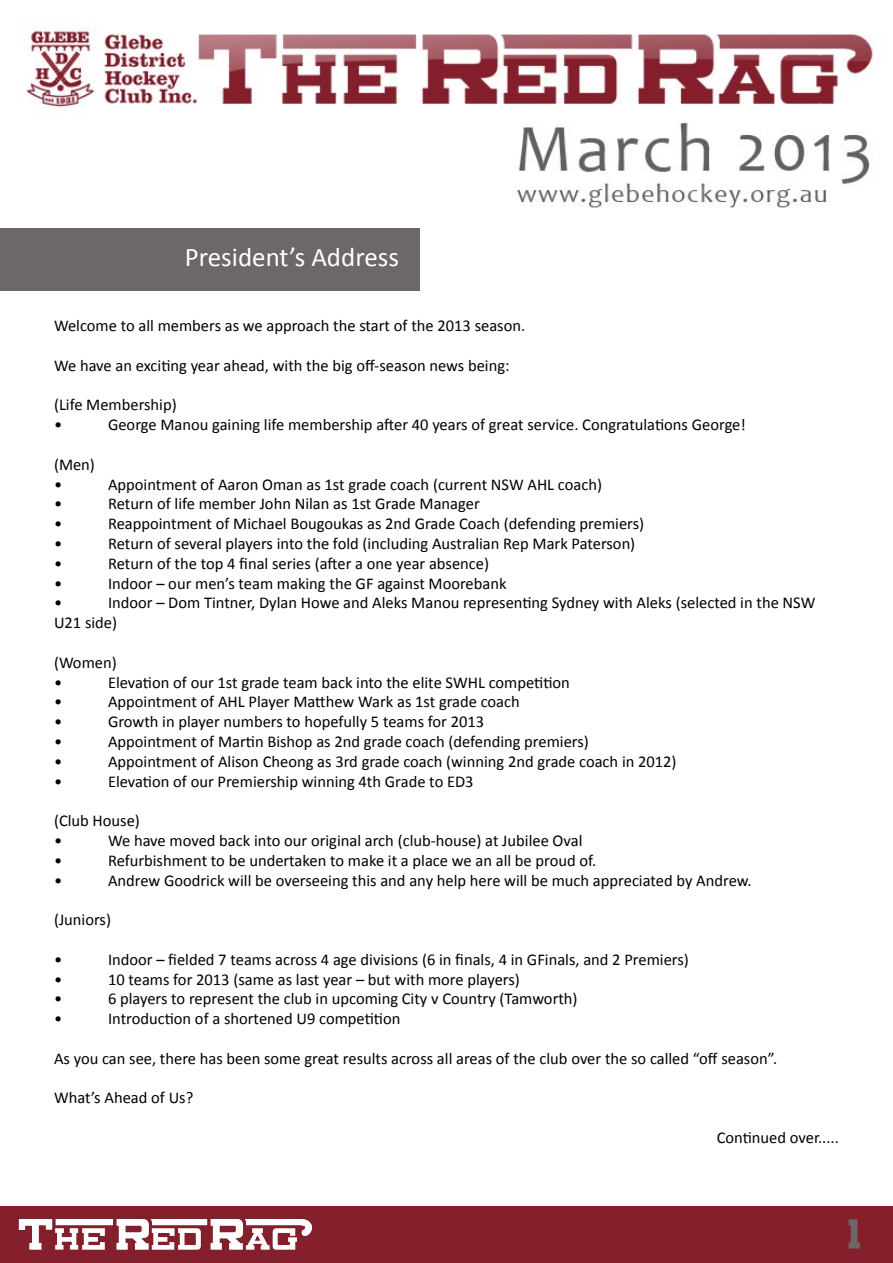
<style>
.page{position:relative;width:893px;height:1263px;background:#fff}
.page>*{position:absolute;margin:0;border:0;box-sizing:border-box;transform-origin:0 0}
.t1{font:36px "Canarsie Slab JL";color:#6d6767}
.t2{font:27px "Calibri";color:#fff}
.t3{font:16.5px/19.8px "Calibri";color:#000}
</style>
<div class="page">
<div style="left:0;top:1206px;width:893px;height:57px;background:#851f2c"></div>
<img style="left:18px;top:1218px;width:294px;height:32px">
<img style="left:26px;top:26px;width:847px;height:182px">
<div style="left:1px;top:228px;width:419px;height:63px;background:#6d6767"></div>
<h2 class="t2" style="left:185px;top:239px;width:216px">President’s Address</h2>
<p class="t3" style="left:54px;top:316px;width:473px">Welcome to all members as we approach the start of the 2013 season.</p>
<p class="t3" style="left:54px;top:355px;width:457px">We have an exciting year ahead, with the big off-season news being:</p>
<p class="t3" style="left:54px;top:395px;width:124px">(Life Membership) •</p>
<p class="t3" style="left:108px;top:415px;width:639px">George Manou gaining life membership after 40 years of great service. Congratulations George!</p>
<p class="t3" style="left:54px;top:454px;width:42px">(Men) •</p>
<p class="t3" style="left:108px;top:474px;width:495px">Appointment of Aaron Oman as 1st grade coach (current NSW AHL coach)</p>
<p class="t3" style="left:54px;top:494px;width:10px">•</p>
<p class="t3" style="left:108px;top:494px;width:373px">Return of life member John Nilan as 1st Grade Manager</p>
<p class="t3" style="left:54px;top:514px;width:10px">•</p>
<p class="t3" style="left:108px;top:514px;width:538px">Reappointment of Michael Bougoukas as 2nd Grade Coach (defending premiers)</p>
<p class="t3" style="left:54px;top:534px;width:10px">•</p>
<p class="t3" style="left:108px;top:534px;width:529px">Return of several players into the fold (including Australian Rep Mark Paterson)</p>
<p class="t3" style="left:54px;top:553px;width:10px">•</p>
<p class="t3" style="left:108px;top:553px;width:383px">Return of the top 4 final series (after a one year absence)</p>
<p class="t3" style="left:54px;top:573px;width:10px">•</p>
<p class="t3" style="left:108px;top:573px;width:400px">Indoor – our men’s team making the GF against Moorebank</p>
<p class="t3" style="left:54px;top:593px;width:10px">•</p>
<p class="t3" style="left:54px;top:593px;width:763px;text-indent:54px">Indoor – Dom Tintner, Dylan Howe and Aleks Manou representing Sydney with Aleks (selected in the NSW<br>U21 side)</p>
<p class="t3" style="left:54px;top:652px;width:64px">(Women) •</p>
<p class="t3" style="left:108px;top:672px;width:463px">Elevation of our 1st grade team back into the elite SWHL competition</p>
<p class="t3" style="left:54px;top:692px;width:10px">•</p>
<p class="t3" style="left:108px;top:692px;width:413px">Appointment of AHL Player Matthew Wark as 1st grade coach</p>
<p class="t3" style="left:54px;top:712px;width:10px">•</p>
<p class="t3" style="left:108px;top:712px;width:378px">Growth in player numbers to hopefully 5 teams for 2013</p>
<p class="t3" style="left:54px;top:732px;width:10px">•</p>
<p class="t3" style="left:108px;top:732px;width:482px">Appointment of Martin Bishop as 2nd grade coach (defending premiers)</p>
<p class="t3" style="left:54px;top:751px;width:10px">•</p>
<p class="t3" style="left:108px;top:751px;width:570px">Appointment of Alison Cheong as 3rd grade coach (winning 2nd grade coach in 2012)</p>
<p class="t3" style="left:54px;top:771px;width:10px">•</p>
<p class="t3" style="left:108px;top:771px;width:367px">Elevation of our Premiership winning 4th Grade to ED3</p>
<p class="t3" style="left:54px;top:811px;width:87px">(Club House) •</p>
<p class="t3" style="left:108px;top:831px;width:476px">We have moved back into our original arch (club-house) at Jubilee Oval</p>
<p class="t3" style="left:54px;top:850px;width:10px">•</p>
<p class="t3" style="left:108px;top:850px;width:490px">Refurbishment to be undertaken to make it a place we an all be proud of.</p>
<p class="t3" style="left:54px;top:870px;width:10px">•</p>
<p class="t3" style="left:108px;top:870px;width:645px">Andrew Goodrick will be overseeing this and any help here will be much appreciated by Andrew.</p>
<p class="t3" style="left:54px;top:910px;width:59px">(Juniors)</p>
<p class="t3" style="left:54px;top:949px;width:10px">•</p>
<p class="t3" style="left:108px;top:949px;width:582px">Indoor – fielded 7 teams across 4 age divisions (6 in finals, 4 in GFinals, and 2 Premiers)</p>
<p class="t3" style="left:54px;top:969px;width:10px">•</p>
<p class="t3" style="left:108px;top:969px;width:413px">10 teams for 2013 (same as last year – but with more players)</p>
<p class="t3" style="left:54px;top:989px;width:10px">•</p>
<p class="t3" style="left:108px;top:989px;width:471px">6 players to represent the club in upcoming City v Country (Tamworth)</p>
<p class="t3" style="left:54px;top:1009px;width:10px">•</p>
<p class="t3" style="left:108px;top:1009px;width:294px">Introduction of a shortened U9 competition</p>
<p class="t3" style="left:54px;top:1048px;width:725px">As you can see, there has been some great results across all areas of the club over the so called “off season”.</p>
<p class="t3" style="left:54px;top:1088px;width:141px">What’s Ahead of Us?</p>
<p class="t3" style="left:717px;top:1128px;width:124px">Continued over.....</p>
<h1 class="t1" style="left:848px;top:1215px;width:15px">1</h1>
</div>
